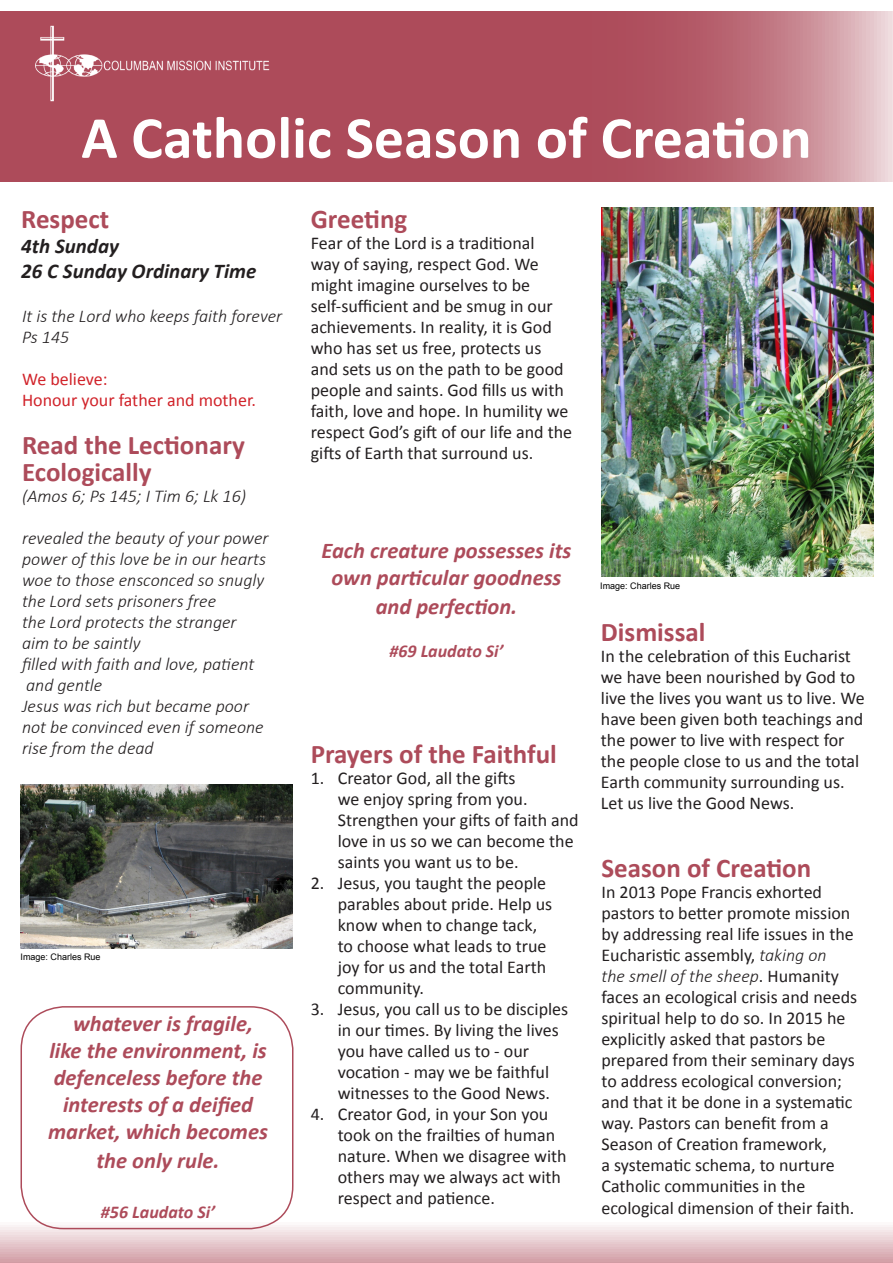
<style>
.page{position:relative;width:893px;height:1263px;background:#fff}
.page>*{position:absolute;margin:0;border:0;box-sizing:border-box;transform-origin:0 0}
.t1{font:700 60px "Calibri";color:#fff}
.t2{font:700 27px/27px "Calibri";color:#ad4b5a}
.t3{font:italic 700 22.5px/27.3px "Calibri";color:#ad4b5a;text-align:center}
.t4{font:italic 700 21px "Calibri";color:#231f20}
.t5{font:18px/21px "Calibri";color:#231f20}
.t6{font:italic 300 18px/21px "Calibri";color:#231f20}
.t7{font:18px/21px "Calibri";color:#d1232a}
.t8{font:italic 700 18px "Calibri";color:#ad4b5a}
.t9{font:9px "Arial";color:#000}
.s1{color:#fff}
.s2{font-weight:300;font-style:italic}
</style>
<div class="page">
<svg style="left:0;top:12px;width:893px;height:170px;background:#b45c6a"></svg>
<svg style="left:0;top:1006px;width:893px;height:257px"></svg>
<div style="left:21px;top:1006px;width:272px;height:223px;border:2px solid #ad4b5a;border-radius:43px"></div>
<img style="left:602px;top:207px;width:271px;height:369px">
<img style="left:35px;top:21px;width:234px;height:85px">
<img style="left:21px;top:784px;width:271px;height:164px">
<p class="t1" style="left:81px;top:99px;width:732px">A Catholic Season of Creation</p>
<p class="t2" style="left:21px;top:205px;width:89px">Respect</p>
<p class="t4" style="left:21px;top:233px;width:99px">4th Sunday</p>
<p class="t4" style="left:21px;top:258px;width:237px">26 C Sunday Ordinary Time</p>
<p class="t6" style="left:22px;top:305px;width:262px">It is the Lord who keeps faith forever<br>Ps 145</p>
<p class="t7" style="left:22px;top:368px;width:235px">We believe:<br>Honour your father and mother.</p>
<p class="t2" style="left:22px;top:431px;width:224px">Read the Lectionary<br>Ecologically</p>
<p class="t6" style="left:22px;top:485px;width:226px">(Amos 6; Ps 145; I Tim 6; Lk 16)</p>
<p class="t6" style="left:22px;top:527px;width:248px">revealed the beauty of your power</p>
<p class="t6" style="left:22px;top:548px;width:246px">power of this love be in our hearts</p>
<p class="t6" style="left:22px;top:569px;width:244px">woe to those ensconced so snugly</p>
<p class="t6" style="left:22px;top:590px;width:196px">the Lord sets prisoners free</p>
<p class="t6" style="left:22px;top:611px;width:216px">the Lord protects the stranger</p>
<p class="t6" style="left:22px;top:632px;width:120px">aim to be saintly</p>
<p class="t6" style="left:22px;top:653px;width:234px">filled with faith and love, patient</p>
<p class="t6" style="left:26px;top:674px;width:78px">and gentle</p>
<p class="t6" style="left:22px;top:695px;width:229px">Jesus was rich but became poor</p>
<p class="t6" style="left:22px;top:716px;width:243px">not be convinced even if someone</p>
<p class="t6" style="left:22px;top:737px;width:133px">rise from the dead</p>
<p class="t9" style="left:21px;top:951px;width:82px">Image: Charles Rue</p>
<p class="t3" style="left:48px;top:1010px;width:221px"><span class="s1">“</span>whatever is fragile, like the environment, is defenceless before the interests of a deified market, which becomes the only rule.</p>
<p class="t8" style="left:101px;top:1201px;width:116px">#56 Laudato Si’</p>
<p class="t2" style="left:311px;top:205px;width:98px">Greeting</p>
<p class="t5" style="left:311px;top:232px;width:263px">Fear of the Lord is a traditional<br>way of saying, respect God. We might imagine ourselves to be self-sufficient and be smug in our achievements. In reality, it is God who has set us free, protects us and sets us on the path to be good people and saints. God fills us with faith, love and hope. In humility we respect God’s gift of our life and the gifts of Earth that surround us.</p>
<p class="t3" style="left:321px;top:537px;width:251px;line-height:27.9px">Each creature possesses its own particular goodness and perfection.</p>
<p class="t8" style="left:389px;top:640px;width:116px">#69 Laudato Si’</p>
<p class="t2" style="left:311px;top:740px;width:248px">Prayers of the Faithful</p>
<p class="t5" style="left:338px;top:767px;width:242px;text-indent:-27px">1. Creator God, all the gifts<br>we enjoy spring from you.<br>Strengthen your gifts of faith and love in us so we can become the saints you want us to be.</p>
<p class="t5" style="left:338px;top:872px;width:216px;text-indent:-27px">2. Jesus, you taught the people parables about pride. Help us know when to change tack, to choose what leads to true joy for us and the total Earth community.</p>
<p class="t5" style="left:338px;top:998px;width:232px;text-indent:-27px">3. Jesus, you call us to be disciples in our times. By living the lives you have called us to - our vocation - may we be faithful witnesses to the Good News.</p>
<p class="t5" style="left:338px;top:1103px;width:230px;text-indent:-27px">4. Creator God, in your Son you took on the frailties of human nature. When we disagree with others may we always act with respect and patience.</p>
<p class="t9" style="left:600px;top:580px;width:82px">Image: Charles Rue</p>
<p class="t2" style="left:601px;top:618px;width:106px">Dismissal</p>
<p class="t5" style="left:601px;top:645px;width:265px">In the celebration of this Eucharist we have been nourished by God to live the lives you want us to live. We have been given both teachings and the power to live with respect for the people close to us and the total<br>Earth community surrounding us.<br>Let us live the Good News.</p>
<p class="t2" style="left:601px;top:855px;width:211px">Season of Creation</p>
<p class="t5" style="left:601px;top:882px;width:257px">In 2013 Pope Francis exhorted pastors to better promote mission by addressing real life issues in the Eucharistic assembly, <span class="s2">taking on<br>the smell of the sheep</span>. Humanity faces an ecological crisis and needs spiritual help to do so. In 2015 he explicitly asked that pastors be prepared from their seminary days to address ecological conversion; and that it be done in a systematic way. Pastors can benefit from a Season of Creation framework,<br>a systematic schema, to nurture Catholic communities in the ecological dimension of their faith.</p>
</div>
